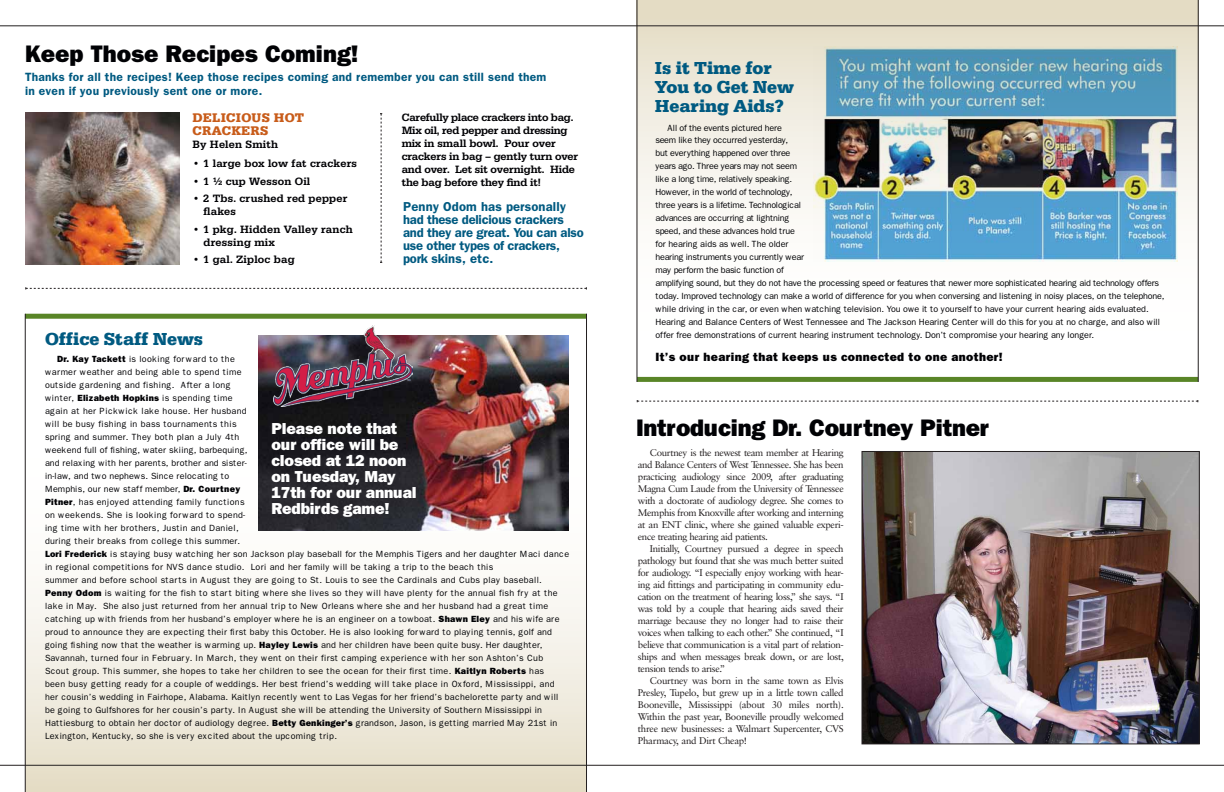
<style>
.page{position:relative;width:1224px;height:792px;background:#fff}
.page>*{position:absolute;margin:0;border:0;box-sizing:border-box;transform-origin:0 0}
.t1{font:800 24px "Franklin Gothic";letter-spacing:-.01em;color:#000104}
.t2{font:700 18px/19px "URW Egyptienne T";color:#005a81}
.t3{font:800 16px/16px "Franklin Gothic";letter-spacing:-.01em;color:#fff}
.t4{font:600 13px/13px "Franklin Gothic";letter-spacing:-.02em;color:#005a81}
.t5{font:700 13px "URW Egyptienne T";letter-spacing:.155em;color:#c85c1a}
.t6{font:600 12px/14px "Franklin Gothic";letter-spacing:.02em;color:#005a81}
.t7{font:800 12px "Franklin Gothic";letter-spacing:.03em;color:#000104}
.t8{font:500 11px/13px "URW Egyptienne T";letter-spacing:-.005em;color:#000104}
.t9{font:500 11px/13px "URW Egyptienne T";letter-spacing:.02em;color:#000104}
.t10{font:9.8px/12px "Sabon";letter-spacing:-.035em;color:#231f20;text-align:justify}
.t11{font:9px/13px "Franklin Gothic";letter-spacing:.02em;color:#000104}
.t12{font:9px/13px "Franklin Gothic";letter-spacing:-.02em;color:#000104}
.s1{font-weight:800}
</style>
<div class="page">
<div style="left:637px;top:0;width:561px;height:386px;background:linear-gradient(to bottom,#e7e0cc,#fff)"></div>
<div style="left:25px;top:398px;width:562px;height:394px;background:linear-gradient(to bottom,#fff,#e8e2cf)"></div>
<div style="left:25px;top:314px;width:561px;height:5px;background:#598527"></div>
<hr style="left:586px;top:314px;width:1px;height:478px;background:#231f20">
<hr style="left:0;top:26px;width:1224px;height:1px;background:#231f20">
<img style="left:864px;top:453px;width:334px;height:289px">
<div style="left:862px;top:451px;width:338px;height:293px;border:1px solid #231f20"></div>
<hr style="left:25px;top:314px;width:1px;height:478px;background:#231f20">
<hr style="left:0;top:765px;width:1224px;height:1px;background:#231f20">
<img style="left:26px;top:112px;width:154px;height:152px">
<img style="left:258px;top:335px;width:311px;height:196px">
<svg style="left:380px;top:113px;width:2px;height:150px"></svg>
<div style="left:637px;top:377px;width:561px;height:5px;background:#598527"></div>
<img style="left:814px;top:47px;width:363px;height:214px">
<svg style="left:26px;top:287px;width:561px;height:3px"></svg>
<hr style="left:637px;top:0;width:1px;height:382px;background:#231f20">
<hr style="left:1198px;top:0;width:1px;height:382px;background:#231f20">
<svg style="left:637px;top:400px;width:562px;height:2px"></svg>
<img style="left:273px;top:326px;width:140px;height:81px">
<h1 class="t1" style="left:25px;top:40px;width:335px">Keep Those Recipes Coming!</h1>
<h3 class="t6" style="left:25px;top:69px;width:523px">Thanks for all the recipes! Keep those recipes coming and remember you can still send them in even if you previously sent one or more.</h3>
<h3 class="t5" style="left:193px;top:110px;width:60px">Delicious</h3>
<h3 class="t5" style="left:274px;top:110px;width:32px">Hot</h3>
<h3 class="t5" style="left:193px;top:123px;width:76px">Crackers</h3>
<p class="t9" style="left:193px;top:138px;width:87px">By Helen Smith</p>
<p class="t9" style="left:193px;top:157px;width:166px">• 1 large box low fat crackers</p>
<p class="t9" style="left:193px;top:175px;width:119px">• 1 ½ cup Wesson Oil</p>
<p class="t9" style="left:204px;top:192px;width:145px;text-indent:-11px">• 2 Tbs. crushed red pepper flakes</p>
<p class="t9" style="left:204px;top:223px;width:151px;text-indent:-11px">• 1 pkg. Hidden Valley ranch dressing mix</p>
<p class="t9" style="left:193px;top:253px;width:104px">• 1 gal. Ziploc bag</p>
<p class="t8" style="left:402px;top:110px;width:178px">Carefully place crackers into bag.<br>Mix oil, red pepper and dressing mix in small bowl. Pour over crackers in bag – gently turn over and over. Let sit overnight. Hide the bag before they find it!</p>
<h3 class="t4" style="left:403px;top:200px;width:182px">Penny Odom has personally had these delicious crackers and they are great. You can also use other types of crackers, pork skins, etc.</h3>
<h2 class="t2" style="left:45px;top:329px;width:160px">Office Staff News</h2>
<p class="t11" style="left:45px;top:353px;width:526px;text-indent:12px"><span class="s1">Dr. Kay Tackett</span> is looking forward to the<br>warmer weather and being able to spend time<br>outside gardening and fishing. After a long<br>winter, <span class="s1">Elizabeth Hopkins</span> is spending time<br>again at her Pickwick lake house. Her husband<br>will be busy fishing in bass tournaments this<br>spring and summer. They both plan a July 4th<br>weekend full of fishing, water skiing, barbequing,<br>and relaxing with her parents, brother and sister-<br>in-law, and two nephews. Since relocating to<br>Memphis, our new staff member, <span class="s1">Dr. Courtney<br>Pitner</span>, has enjoyed attending family functions<br>on weekends. She is looking forward to spend-<br>ing time with her brothers, Justin and Daniel,<br>during their breaks from college this summer.<br><span class="s1">Lori Frederick</span> is staying busy watching her son Jackson play baseball for the Memphis Tigers and her daughter Maci dance in regional competitions for NVS dance studio. Lori and her family will be taking a trip to the beach this<br>summer and before school starts in August they are going to St. Louis to see the Cardinals and Cubs play baseball.<br><span class="s1">Penny Odom</span> is waiting for the fish to start biting where she lives so they will have plenty for the annual fish fry at the lake in May. She also just returned from her annual trip to New Orleans where she and her husband had a great time catching up with friends from her husband’s employer where he is an engineer on a towboat. <span class="s1">Shawn Eley</span> and his wife are proud to announce they are expecting their first baby this October. He is also looking forward to playing tennis, golf and going fishing now that the weather is warming up. <span class="s1">Hayley Lewis</span> and her children have been quite busy. Her daughter, Savannah, turned four in February. In March, they went on their first camping experience with her son Ashton’s Cub Scout group. This summer, she hopes to take her children to see the ocean for their first time. <span class="s1">Kaitlyn Roberts</span> has<br>been busy getting ready for a couple of weddings. Her best friend’s wedding will take place in Oxford, Mississippi, and her cousin’s wedding in Fairhope, Alabama. Kaitlyn recently went to Las Vegas for her friend’s bachelorette party and will be going to Gulfshores for her cousin’s party. In August she will be attending the University of Southern Mississippi in Hattiesburg to obtain her doctor of audiology degree. <span class="s1">Betty Genkinger’s</span> grandson, Jason, is getting married May 21st in Lexington, Kentucky, so she is very excited about the upcoming trip.</p>
<h3 class="t3" style="left:272px;top:421px;width:147px">Please note that our office will be closed at 12 noon on Tuesday, May<br>17th for our annual<br>Redbirds game!</h3>
<h2 class="t2" style="left:655px;top:58px;width:141px">Is it Time for<br>You to Get New<br>Hearing Aids?</h2>
<p class="t12" style="left:656px;top:121px;width:511px;text-indent:12px">All of the events pictured here<br>seem like they occurred yesterday,<br>but everything happened over three<br>years ago. Three years may not seem<br>like a long time, relatively speaking.<br>However, in the world of technology,<br>three years is a lifetime. Technological<br>advances are occurring at lightning<br>speed, and these advances hold true<br>for hearing aids as well. The older<br>hearing instruments you currently wear<br>may perform the basic function of<br>amplifying sound, but they do not have the processing speed or features that newer more sophisticated hearing aid technology offers today. Improved technology can make a world of difference for you when conversing and listening in noisy places, on the telephone, while driving in the car, or even when watching television. You owe it to yourself to have your current hearing aids evaluated.<br>Hearing and Balance Centers of West Tennessee and The Jackson Hearing Center will do this for you at no charge, and also will offer free demonstrations of current hearing instrument technology. Don’t compromise your hearing any longer.</p>
<h3 class="t7" style="left:656px;top:349px;width:349px">It’s our hearing that keeps us connected to one another!</h3>
<h1 class="t1" style="left:636px;top:414px;width:355px">Introducing Dr. Courtney Pitner</h1>
<p class="t10" style="left:638px;top:446px;width:207px;text-indent:12px">Courtney is the newest team member at Hearing and Balance Centers of West Tennessee. She has been practicing audiology since 2009, after graduating Magna Cum Laude from the University of Tennessee with a doctorate of audiology degree. She comes to Memphis from Knoxville after working and interning at an ENT clinic, where she gained valuable experi&shy;ence treating hearing aid patients.</p>
<p class="t10" style="left:638px;top:543px;width:207px;text-indent:12px">Initially, Courtney pursued a degree in speech pathology but found that she was much better suited for audiology. “I especially enjoy working with hear&shy;ing aid fittings and participating in community edu&shy;cation on the treatment of hearing loss,” she says. “I was told by a couple that hearing aids saved their marriage because they no longer had to raise their voices when talking to each other.” She continued, “I believe that communication is a vital part of relation&shy;ships and when messages break down, or are lost, tension tends to arise.”</p>
<p class="t10" style="left:638px;top:675px;width:207px;text-indent:12px">Courtney was born in the same town as Elvis Presley, Tupelo, but grew up in a little town called Booneville, Mississippi (about 30 miles north).<br>Within the past year, Booneville proudly welcomed three new businesses: a Walmart Supercenter, CVS Pharmacy, and Dirt Cheap!</p>
</div>
